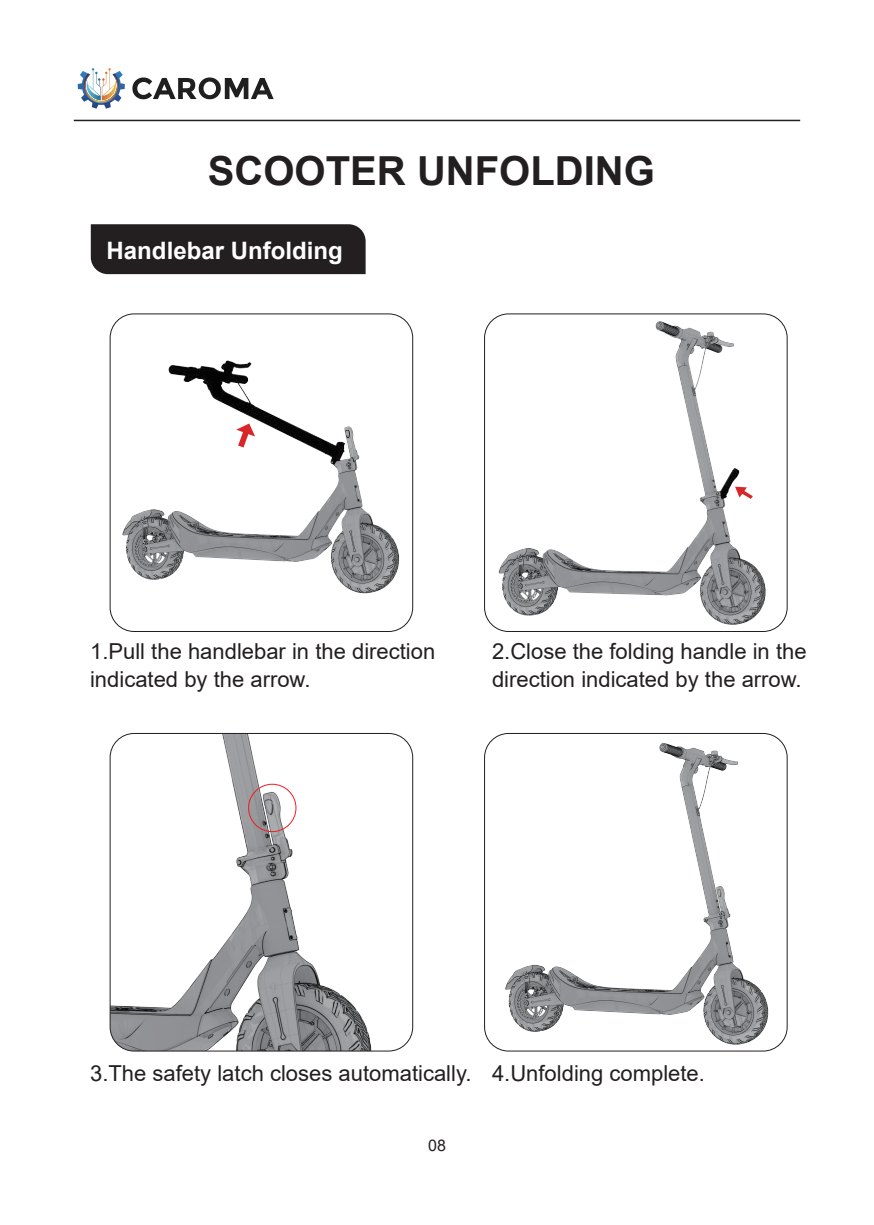
<style>
.page{position:relative;width:874px;height:1225px;background:#fff}
.page>*{position:absolute;margin:0;border:0;box-sizing:border-box;transform-origin:0 0}
.t1{font:700 40px "Arial";color:#231f20}
.t2{font:700 24px "Arial";color:#fff}
.t3{font:22px/28px "Arial";color:#231f20}
.t4{font:16px "Arial";color:#231f20}
</style>
<div class="page">
<img style="left:110px;top:733px;width:262px;height:318px">
<hr style="left:74px;top:120px;width:725px;height:1px;background:#231f20">
<div style="left:91px;top:224px;width:274px;height:50px;background:#231f20"></div>
<div style="left:110px;top:733px;width:303px;height:318px;border:1px solid #231f20;border-radius:24px"></div>
<img style="left:505px;top:743px;width:264px;height:302px">
<div style="left:484px;top:733px;width:303px;height:318px;border:1px solid #231f20;border-radius:24px"></div>
<img style="left:122px;top:360px;width:277px;height:234px">
<svg style="left:236px;top:423px;width:19px;height:24px"></svg>
<div style="left:110px;top:313px;width:303px;height:319px;border:1px solid #231f20;border-radius:24px"></div>
<img style="left:496px;top:321px;width:270px;height:307px">
<svg style="left:734px;top:487px;width:18px;height:12px"></svg>
<div style="left:484px;top:313px;width:303px;height:319px;border:1px solid #231f20;border-radius:24px"></div>
<div style="left:248px;top:783px;width:48px;height:49px;border:1px solid #ee1d23;border-radius:50%"></div>
<svg style="left:78px;top:68px;width:47px;height:41px"></svg>
<svg style="left:132px;top:77px;width:141px;height:22px"></svg>
<h1 class="t1" style="left:208px;top:142px;width:448px">SCOOTER UNFOLDING</h1>
<p class="t2" style="left:106px;top:234px;width:238px">Handlebar Unfolding</p>
<p class="t3" style="left:90px;top:637px;width:346px">1.Pull the handlebar in the direction indicated by the arrow.</p>
<p class="t3" style="left:491px;top:637px;width:316px">2.Close the folding handle in the direction indicated by the arrow.</p>
<p class="t3" style="left:90px;top:1059px;width:383px">3.The safety latch closes automatically.</p>
<p class="t4" style="left:428px;top:1134px;width:19px">08</p>
<p class="t3" style="left:491px;top:1059px;width:214px">4.Unfolding complete.</p>
</div>
